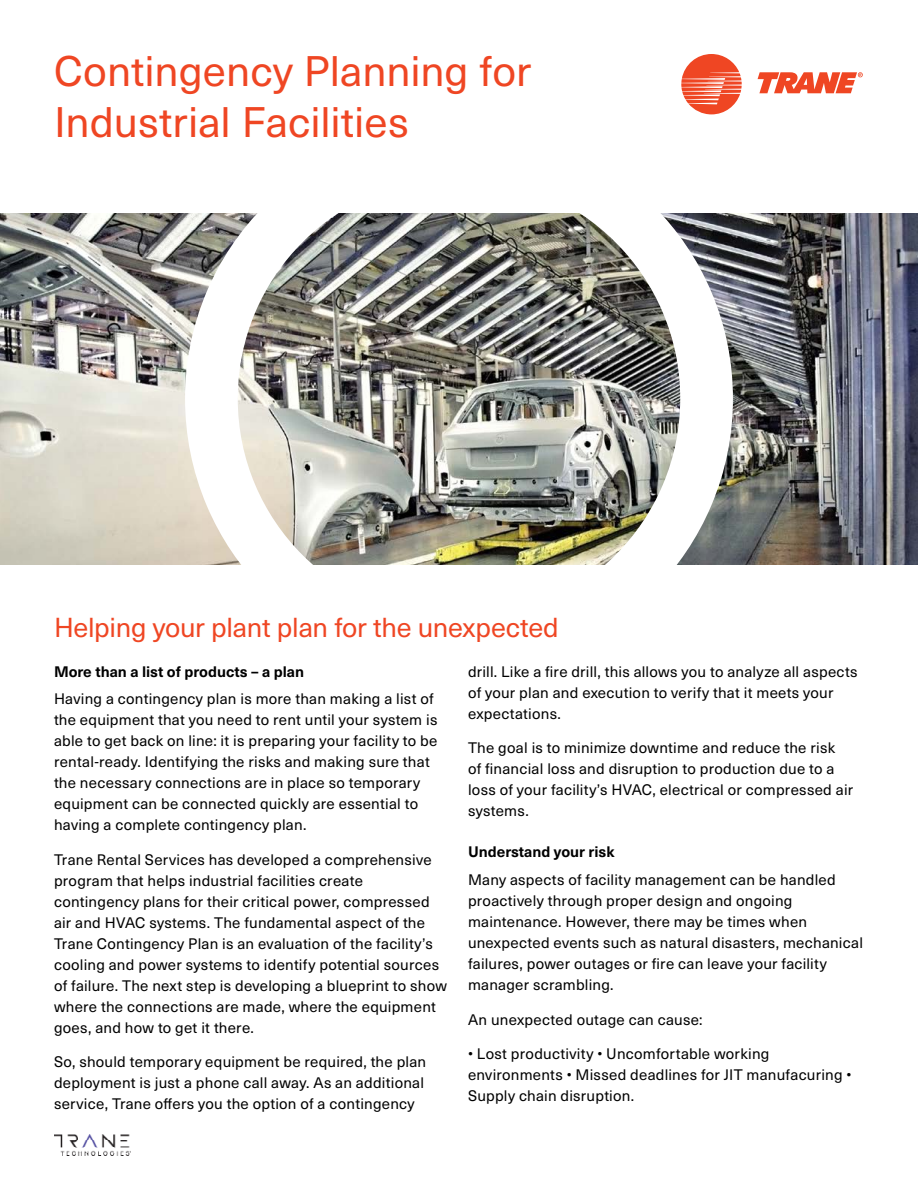
<style>
.page{position:relative;width:918px;height:1188px;background:#fff}
.page>*{position:absolute;margin:0;border:0;box-sizing:border-box;transform-origin:0 0}
.t1{font:42px/51px "Neue Haas Unica W1 G";color:#ef4623}
.t2{font:27px "Neue Haas Unica W1 G";letter-spacing:-.01em;color:#ef4623}
.t3{font:15px/21px "Neue Haas Unica W1 G";letter-spacing:.015em;color:#000}
.t4{font:700 15px "Neue Haas Unica W1 G";color:#000}
</style>
<div class="page">
<svg style="left:681px;top:54px;width:61px;height:60px"></svg>
<svg style="left:758px;top:72px;width:105px;height:21px"></svg>
<img style="left:54px;top:1134px;width:77px;height:21px">
<img style="left:0;top:214px;width:918px;height:351px">
<img style="left:185px;top:213px;width:548px;height:352px">
<h1 class="t1" style="left:54px;top:43px;width:479px">Contingency Planning for<br>Industrial Facilities</h1>
<h2 class="t2" style="left:54px;top:608px;width:506px">Helping your plant plan for the unexpected</h2>
<p class="t4" style="left:54px;top:660px;width:252px">More than a list of products – a plan</p>
<p class="t3" style="left:54px;top:688px;width:385px">Having a contingency plan is more than making a list of the equipment that you need to rent until your system is able to get back on line: it is preparing your facility to be rental-ready. Identifying the risks and making sure that the necessary connections are in place so temporary equipment can be connected quickly are essential to having a complete contingency plan.</p>
<p class="t3" style="left:54px;top:848px;width:395px">Trane Rental Services has developed a comprehensive program that helps industrial facilities create contingency plans for their critical power, compressed air and HVAC systems. The fundamental aspect of the Trane Contingency Plan is an evaluation of the facility’s cooling and power systems to identify potential sources of failure. The next step is developing a blueprint to show where the connections are made, where the equipment goes, and how to get it there.</p>
<p class="t3" style="left:54px;top:1051px;width:374px">So, should temporary equipment be required, the plan deployment is just a phone call away. As an additional service, Trane offers you the option of a contingency</p>
<p class="t3" style="left:468px;top:660px;width:391px">drill. Like a fire drill, this allows you to analyze all aspects of your plan and execution to verify that it meets your expectations.</p>
<p class="t3" style="left:468px;top:737px;width:387px">The goal is to minimize downtime and reduce the risk<br>of financial loss and disruption to production due to a loss of your facility’s HVAC, electrical or compressed air systems.</p>
<p class="t4" style="left:468px;top:841px;width:148px">Understand your risk</p>
<p class="t3" style="left:468px;top:869px;width:397px">Many aspects of facility management can be handled proactively through proper design and ongoing maintenance. However, there may be times when unexpected events such as natural disasters, mechanical failures, power outages or fire can leave your facility manager scrambling.</p>
<p class="t3" style="left:468px;top:1008px;width:236px">An unexpected outage can cause:</p>
<p class="t3" style="left:468px;top:1043px;width:385px">• Lost productivity • Uncomfortable working environments • Missed deadlines for JIT manufacuring •<br>Supply chain disruption.</p>
</div>
